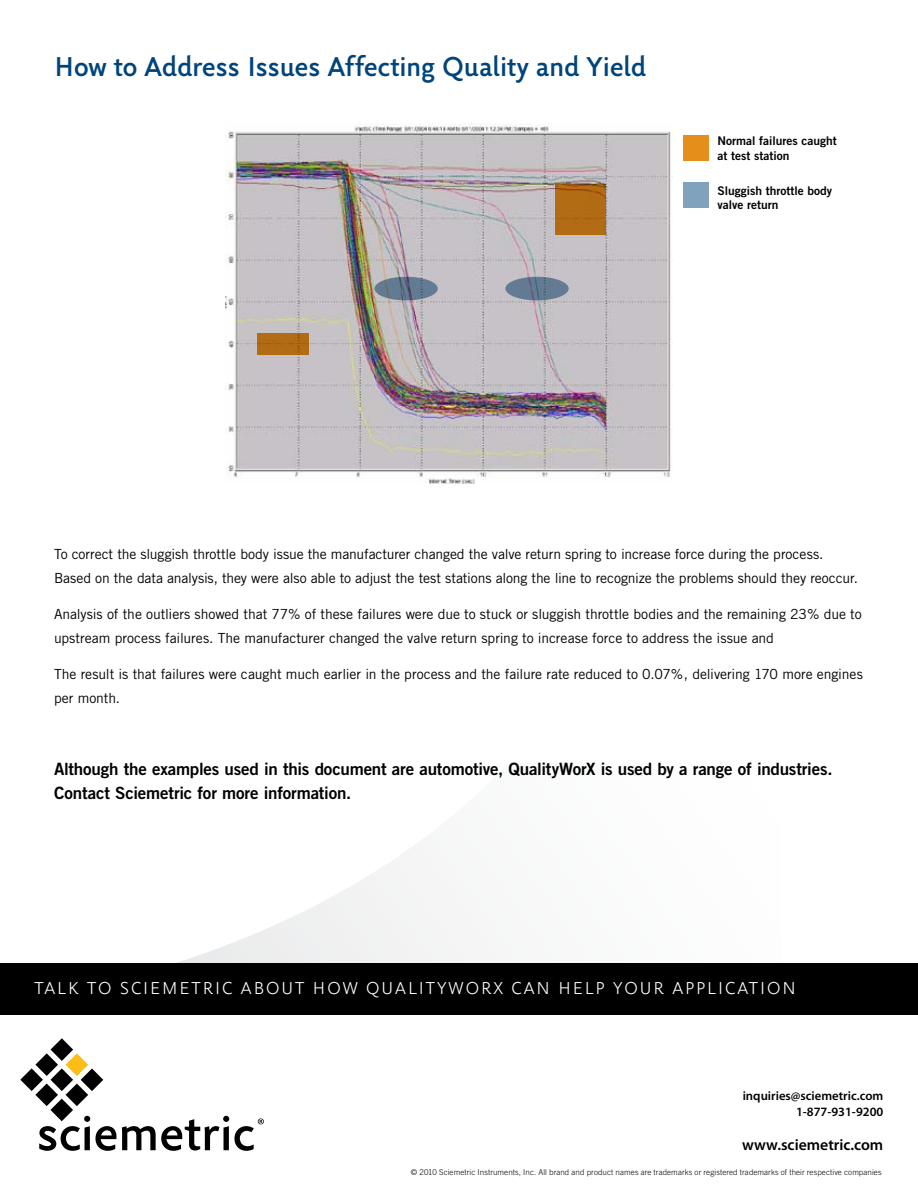
<style>
.page{position:relative;width:918px;height:1188px;background:#fff}
.page>*{position:absolute;margin:0;border:0;box-sizing:border-box;transform-origin:0 0}
.t1{font:700 28.5px "Public";letter-spacing:-.02em;color:#00447c}
.t2{font:18px "Public";letter-spacing:.11em;color:#fff}
.t3{font:16.95px/24px "Trade Gothic Bold Two";letter-spacing:-.01em;color:#000}
.t4{font:600 15.75px "Myriad Pro";color:#000}
.t5{font:13.95px/24px "Trade Gothic";letter-spacing:-.01em;color:#000}
.t6{font:600 12.75px/15.3px "Myriad Pro";color:#000;text-align:right}
.t7{font:12px/14.4px "Trade Gothic Bold Two";color:#000}
.t8{font:300 7.95px "Trade Gothic";letter-spacing:.015em;color:#000}
</style>
<div class="page">
<svg style="left:76px;top:860px;width:705px;height:104px"></svg>
<div style="left:0;top:964px;width:918px;height:51px;background:#000"></div>
<svg style="left:20px;top:1038px;width:96px;height:113px"></svg>
<svg style="left:122px;top:1116px;width:142px;height:35px"></svg>
<img style="left:225px;top:124px;width:448px;height:359px">
<svg style="left:555px;top:184px;width:51px;height:51px;background:#ae6913"></svg>
<div style="left:258px;top:333px;width:51px;height:22px;background:#b26c14"></div>
<svg style="left:375px;top:277px;width:63px;height:23px"></svg>
<svg style="left:505px;top:277px;width:64px;height:23px"></svg>
<div style="left:683px;top:135px;width:26px;height:25px;background:#e58e1a"></div>
<div style="left:683px;top:182px;width:26px;height:26px;background:#80a2bd"></div>
<h1 class="t1" style="left:54px;top:52px;width:594px">How to Address Issues Affecting Quality and Yield</h1>
<p class="t7" style="left:718px;top:134px;width:121px">Normal failures caught at test station</p>
<p class="t7" style="left:718px;top:183px;width:116px">Sluggish throttle body valve return</p>
<p class="t5" style="left:54px;top:541px;width:805px">To correct the sluggish throttle body issue the manufacturer changed the valve return spring to increase force during the process.<br>Based on the data analysis, they were also able to adjust the test stations along the line to recognize the problems should they reoccur.</p>
<p class="t5" style="left:54px;top:601px;width:809px">Analysis of the outliers showed that 77% of these failures were due to stuck or sluggish throttle bodies and the remaining 23% due to upstream process failures. The manufacturer changed the valve return spring to increase force to address the issue and</p>
<p class="t5" style="left:54px;top:661px;width:810px">The result is that failures were caught much earlier in the process and the failure rate reduced to 0.07%, delivering 170 more engines per month.</p>
<p class="t3" style="left:54px;top:756px;width:780px">Although the examples used in this document are automotive, QualityWorX is used by a range of industries.<br>Contact Sciemetric for more information.</p>
<p class="t2" style="left:34px;top:979px;width:109px">TALK TO SCIEMETRIC</p>
<p class="t2" style="left:241px;top:979px;width:39px">ABOUT</p>
<p class="t2" style="left:313px;top:979px;width:484px">HOW QUALITYWORX CAN HELP YOUR APPLICATION</p>
<p class="t6" style="left:743px;top:1088px;width:142px">inquiries@sciemetric.com<br>1-877-931-9200</p>
<p class="t4" style="left:742px;top:1135px;width:143px">www.sciemetric.com</p>
<p class="t8" style="left:411px;top:1168px;width:472px">© 2010 Sciemetric Instruments, Inc. All brand and product names are trademarks or registered trademarks of their respective companies</p>
</div>
